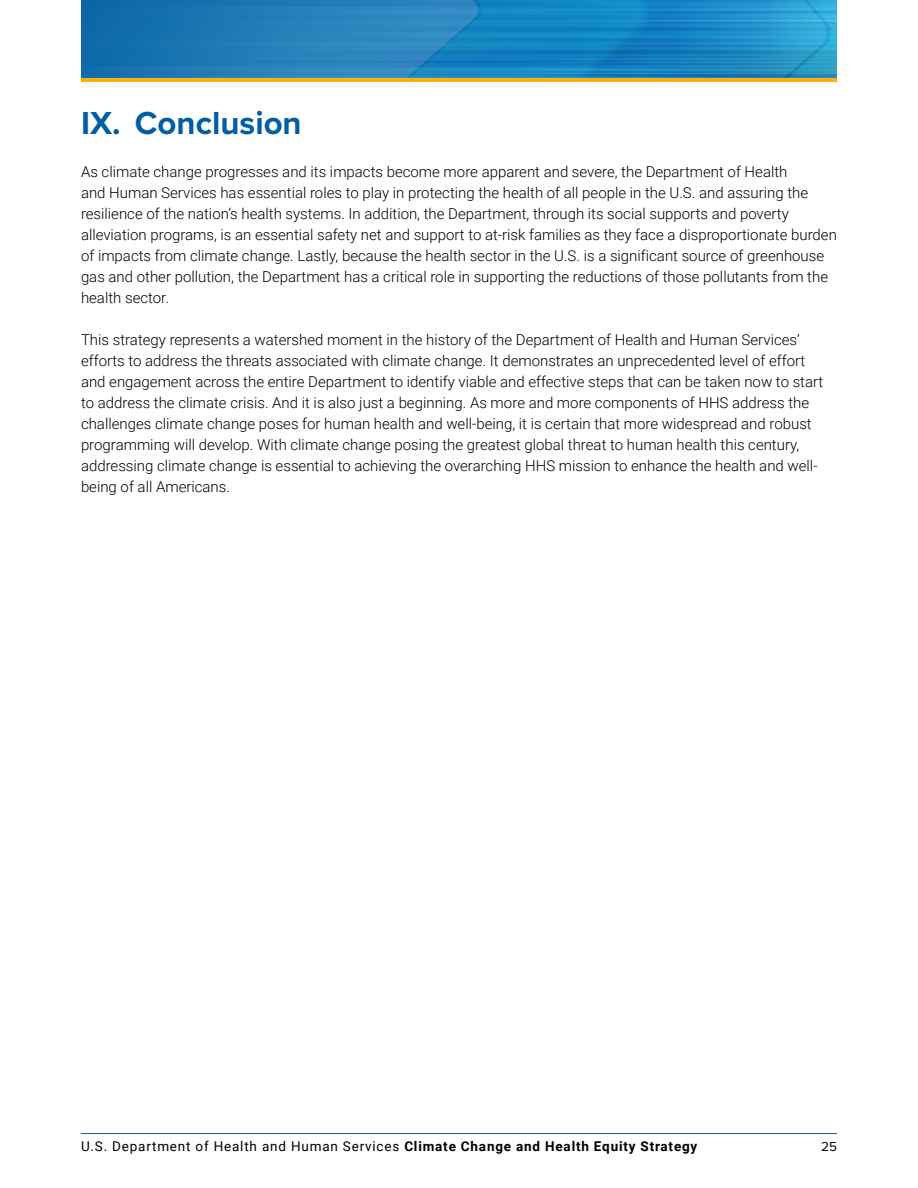
<style>
.page{position:relative;width:918px;height:1188px;background:#fff}
.page>*{position:absolute;margin:0;border:0;box-sizing:border-box;transform-origin:0 0}
.t1{font:700 33px "Proxima Nova";color:#005ea2}
.t2{font:300 15px/21px "Roboto";color:#000}
.t3{font:13.5px "Roboto";letter-spacing:.06em;color:#000}
.t4{font:13.5px "Proxima Nova";color:#000}
.s1{font-weight:700}
</style>
<div class="page">
<hr style="left:81px;top:1133px;width:756px;height:1px;background:#005ea2">
<img style="left:81px;top:0;width:756px;height:78px">
<hr style="left:81px;top:78px;width:756px;height:4px;background:#fcaf17">
<h2 class="t1" style="left:81px;top:98px;width:222px">IX. Conclusion</h2>
<p class="t2" style="left:81px;top:160px;width:757px">As climate change progresses and its impacts become more apparent and severe, the Department of Health<br>and Human Services has essential roles to play in protecting the health of all people in the U.S. and assuring the resilience of the nation’s health systems. In addition, the Department, through its social supports and poverty alleviation programs, is an essential safety net and support to at-risk families as they face a disproportionate burden of impacts from climate change. Lastly, because the health sector in the U.S. is a significant source of greenhouse gas and other pollution, the Department has a critical role in supporting the reductions of those pollutants from the health sector.</p>
<p class="t2" style="left:81px;top:328px;width:744px">This strategy represents a watershed moment in the history of the Department of Health and Human Services’ efforts to address the threats associated with climate change. It demonstrates an unprecedented level of effort and engagement across the entire Department to identify viable and effective steps that can be taken now to start to address the climate crisis. And it is also just a beginning. As more and more components of HHS address the challenges climate change poses for human health and well-being, it is certain that more widespread and robust programming will develop. With climate change posing the greatest global threat to human health this century, addressing climate change is essential to achieving the overarching HHS mission to enhance the health and well&shy;being of all Americans.</p>
<p class="t3" style="left:81px;top:1137px;width:618px">U.S. Department of Health and Human Services <span class="s1">Climate Change and Health Equity Strategy</span></p>
<p class="t4" style="left:821px;top:1137px;width:17px">25</p>
</div>
